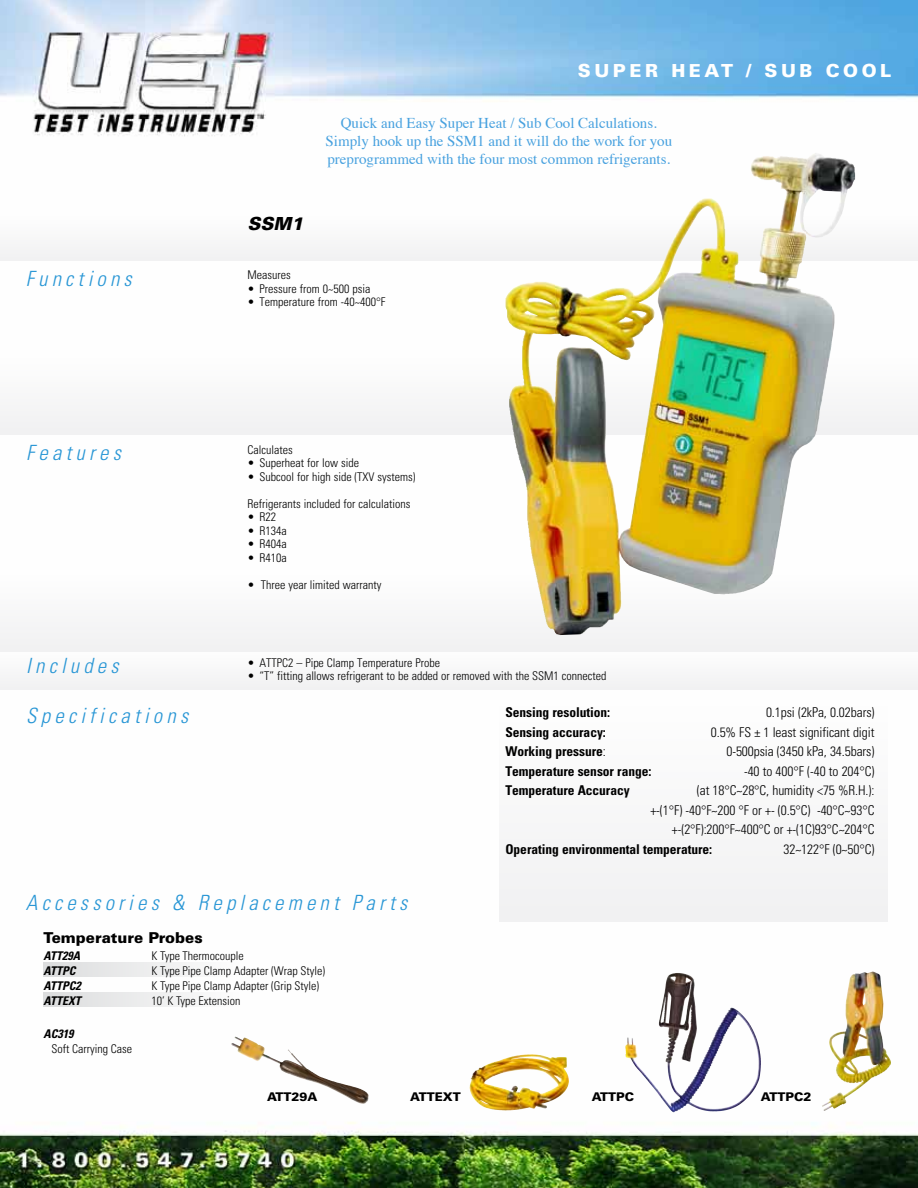
<style>
.page{position:relative;width:918px;height:1188px;background:#fff}
.page>*{position:absolute;margin:0;border:0;box-sizing:border-box;transform-origin:0 0}
.t1{font:italic 300 condensed 21px "Univers LT Std";letter-spacing:.2em;color:#2896d5}
.t2{font:900 18px "Univers LT Std";letter-spacing:.2em;color:#fff}
.t3{font:italic 900 18px "Univers LT Std";color:#000}
.t4{font:15px/18px "Times";color:#47a1df;text-align:center}
.t5{font:900 15px "Univers LT Std";color:#000}
.t6{font:300 condensed 13.5px/19.5px "Univers LT Std";letter-spacing:-.005em;color:#000;text-align:right}
.t7{font:700 condensed 13.5px "Univers LT Std";letter-spacing:-.005em;color:#000}
.t8{font:300 condensed 12px "Univers LT Std";color:#000}
.t9{font:italic 700 condensed 12px "Univers LT Std";color:#000}
.t10{font:900 12px "Univers LT Std";color:#000}
.s1{font-weight:300}
</style>
<div class="page">
<img style="left:0;top:0;width:918px;height:1188px">
<div style="left:499px;top:706px;width:388px;height:216px;background:#f1f1f2"></div>
<div style="left:0;top:217px;width:918px;height:44px;background:#f1f1f2"></div>
<div style="left:0;top:652px;width:918px;height:38px;background:#f1f1f2"></div>
<div style="left:0;top:576px;width:918px;height:76px;background:#f1f1f2"></div>
<svg style="left:0;top:359px;width:918px;height:76px;fill:#f4f4f5"></svg>
<img style="left:734px;top:153px;width:82px;height:131px">
<svg style="left:44px;top:963px;width:195px;height:14px;fill:#eceded"></svg>
<svg style="left:44px;top:993px;width:195px;height:14px;fill:#eceded"></svg>
<img style="left:231px;top:1037px;width:56px;height:37px">
<img style="left:472px;top:1054px;width:60px;height:22px">
<img style="left:659px;top:974px;width:13px;height:65px">
<img style="left:841px;top:971px;width:31px;height:61px">
<h2 class="t2" style="left:578px;top:60px;width:315px">SUPER HEAT / SUB COOL</h2>
<p class="t4" style="left:326px;top:112px;width:348px">Quick and Easy Super Heat / Sub Cool Calculations.<br>Simply hook up the SSM1 and it will do the work for you preprogrammed with the four most common refrigerants.</p>
<h2 class="t3" style="left:248px;top:212px;width:57px">SSM1</h2>
<h1 class="t1" style="left:26px;top:266px;width:107px">Functions</h1>
<p class="t8" style="left:248px;top:268px;width:45px">Measures</p>
<p class="t8" style="left:248px;top:281px;width:124px">• Pressure from 0~500 psia</p>
<p class="t8" style="left:248px;top:295px;width:139px">• Temperature from -40~400°F</p>
<h1 class="t1" style="left:26px;top:440px;width:96px">Features</h1>
<p class="t8" style="left:248px;top:442px;width:47px">Calculates</p>
<p class="t8" style="left:248px;top:456px;width:113px">• Superheat for low side</p>
<p class="t8" style="left:248px;top:469px;width:169px">• Subcool for high side (TXV systems)</p>
<p class="t8" style="left:248px;top:496px;width:164px">Refrigerants included for calculations</p>
<p class="t8" style="left:248px;top:510px;width:30px">• R22</p>
<p class="t8" style="left:248px;top:523px;width:41px">• R134a</p>
<p class="t8" style="left:248px;top:537px;width:41px">• R404a</p>
<p class="t8" style="left:248px;top:550px;width:41px">• R410a</p>
<p class="t8" style="left:248px;top:577px;width:135px">• Three year limited warranty</p>
<h1 class="t1" style="left:26px;top:653px;width:94px">Includes</h1>
<h1 class="t1" style="left:26px;top:703px;width:163px">Specifications</h1>
<p class="t8" style="left:248px;top:655px;width:194px">• ATTPC2 – Pipe Clamp Temperature Probe</p>
<p class="t8" style="left:247px;top:669px;width:361px">• “T” fitting allows refrigerant to be added or removed with the SSM1 connected</p>
<p class="t7" style="left:506px;top:704px;width:106px">Sensing resolution:</p>
<p class="t6" style="left:766px;top:703px;width:110px">0.1psi (2kPa, 0.02bars)</p>
<p class="t7" style="left:506px;top:724px;width:102px">Sensing accuracy:</p>
<p class="t6" style="left:711px;top:722px;width:165px">0.5% FS ± 1 least significant digit</p>
<p class="t7" style="left:505px;top:743px;width:102px">Working pressure<span class="s1">:</span></p>
<p class="t6" style="left:726px;top:742px;width:150px">0-500psia (3450 kPa, 34.5bars)</p>
<p class="t7" style="left:505px;top:763px;width:147px">Temperature sensor range:</p>
<p class="t6" style="left:744px;top:761px;width:132px">-40 to 400°F (-40 to 204°C)</p>
<p class="t7" style="left:505px;top:782px;width:126px">Temperature Accuracy</p>
<p class="t6" style="left:650px;top:781px;width:226px">(at 18°C~28°C, humidity &lt;75 %R.H.):<br>+-(1°F) -40°F~200 °F or +- (0.5°C) -40°C~93°C +-(2°F):200°F~400°C or +-(1C)93°C~204°C</p>
<p class="t7" style="left:505px;top:841px;width:208px">Operating environmental temperature:</p>
<p class="t6" style="left:784px;top:839px;width:92px">32~122°F (0~50°C)</p>
<h1 class="t1" style="left:26px;top:890px;width:383px">Accessories &amp; Replacement Parts</h1>
<p class="t9" style="left:44px;top:948px;width:38px">ATT29A</p>
<p class="t8" style="left:152px;top:948px;width:94px">K Type Thermocouple</p>
<p class="t9" style="left:44px;top:963px;width:33px">ATTPC</p>
<p class="t8" style="left:152px;top:963px;width:175px">K Type Pipe Clamp Adapter (Wrap Style)</p>
<p class="t9" style="left:44px;top:978px;width:39px">ATTPC2</p>
<p class="t8" style="left:152px;top:978px;width:169px">K Type Pipe Clamp Adapter (Grip Style)</p>
<p class="t9" style="left:44px;top:993px;width:39px">ATTEXT</p>
<p class="t8" style="left:152px;top:993px;width:91px">10’ K Type Extension</p>
<p class="t9" style="left:44px;top:1026px;width:31px">AC319</p>
<p class="t8" style="left:51px;top:1041px;width:82px">Soft Carrying Case</p>
<p class="t5" style="left:44px;top:929px;width:161px">Temperature Probes</p>
<p class="t10" style="left:267px;top:1089px;width:52px">ATT29A</p>
<p class="t10" style="left:410px;top:1089px;width:52px">ATTEXT</p>
<p class="t10" style="left:592px;top:1089px;width:44px">ATTPC</p>
<p class="t10" style="left:761px;top:1089px;width:52px">ATTPC2</p>
</div>
